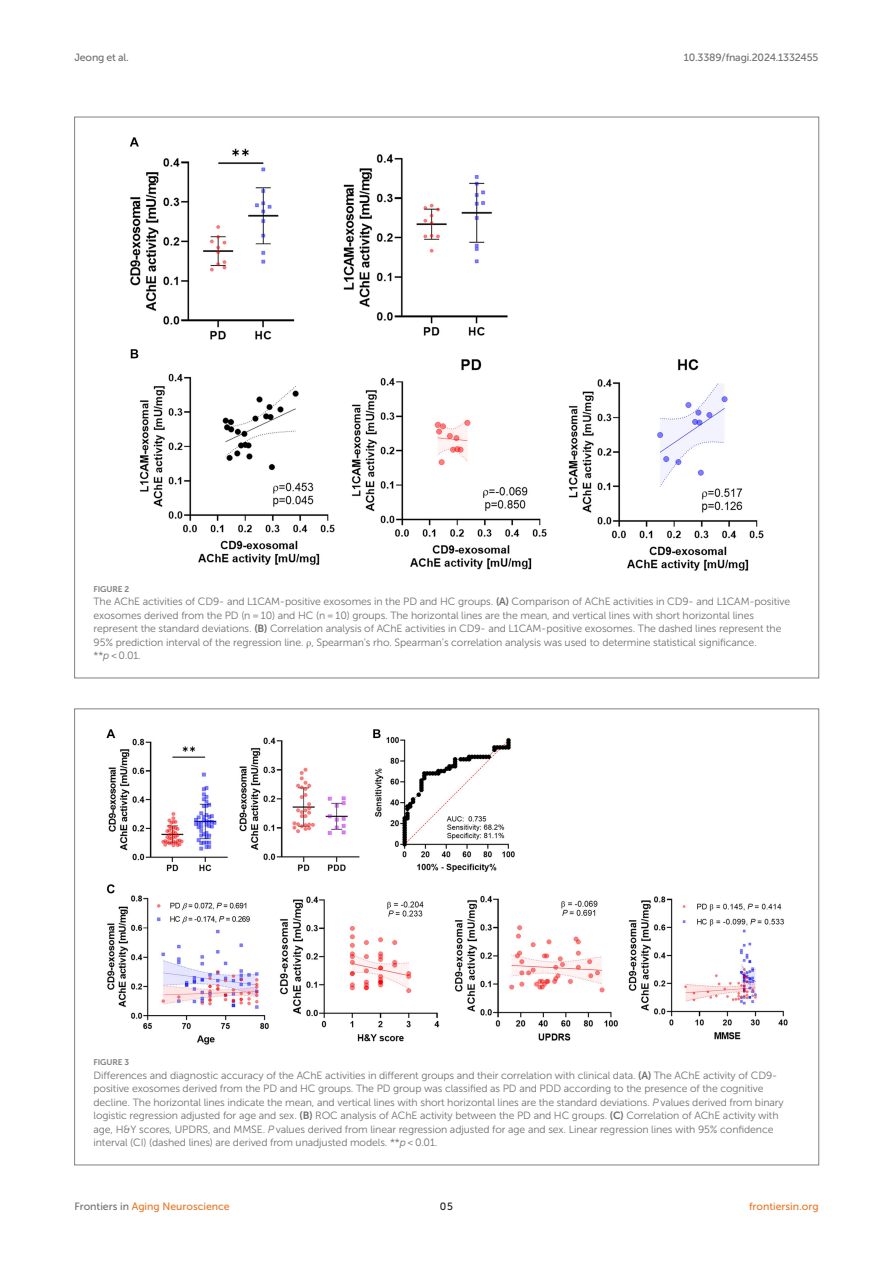
<style>
.page{position:relative;width:893px;height:1263px;background:#fff}
.page>*{position:absolute;margin:0;border:0;box-sizing:border-box;transform-origin:0 0}
.FIG_LEG{font:10.5px/13.5px "Museo Sans 300";letter-spacing:-.01em;color:#706f70}
.t1{font:10.5px "Museo Sans 500";color:#e87626}
.t2{font:10.5px "Museo Sans 500";letter-spacing:-.015em;color:#706f70}
.t3{font:10.5px "Museo Sans 500";color:#1b1c1b}
.FIG_HD{font:8.25px "Museo Sans 700";letter-spacing:-.01em;color:#7e7f7f}
.s1{font-family:"Museo Sans 700"}
.s2{font-family:"STIX General"}
.s3{font-style:italic}
.s4{color:#706f70}
</style>
<div class="page">
<img style="left:129px;top:137px;width:635px;height:434px">
<img style="left:106px;top:729px;width:682px;height:316px">
<p class="t2" style="left:74px;top:51px;width:56px">Jeong et al.</p>
<p class="t2" style="left:684px;top:51px;width:136px">10.3389/fnagi.2024.1332455</p>
<p class="FIG_HD" style="left:94px;top:584px;width:37px">FIGURE 2</p>
<p class="FIG_LEG" style="left:94px;top:595px;width:698px">The AChE activities of CD9- and L1CAM-positive exosomes in the PD and HC groups. <span class="s1">(A)</span> Comparison of AChE activities in CD9- and L1CAM-positive exosomes derived from the PD (n = 10) and HC (n = 10) groups. The horizontal lines are the mean, and vertical lines with short horizontal lines represent the standard deviations. <span class="s1">(B)</span> Correlation analysis of AChE activities in CD9- and L1CAM-positive exosomes. The dashed lines represent the 95% prediction interval of the regression line. <span class="s2">ρ</span>, Spearman’s rho. Spearman’s correlation analysis was used to determine statistical significance.<br>**<span class="s3">p</span> &lt; 0.01.</p>
<p class="FIG_HD" style="left:94px;top:1057px;width:37px">FIGURE 3</p>
<p class="FIG_LEG" style="left:94px;top:1068px;width:692px">Differences and diagnostic accuracy of the AChE activities in different groups and their correlation with clinical data. <span class="s1">(A)</span> The AChE activity of CD9- positive exosomes derived from the PD and HC groups. The PD group was classified as PD and PDD according to the presence of the cognitive decline. The horizontal lines indicate the mean, and vertical lines with short horizontal lines are the standard deviations. <span class="s3">P</span> values derived from binary logistic regression adjusted for age and sex. <span class="s1">(B)</span> ROC analysis of AChE activity between the PD and HC groups. <span class="s1">(C)</span> Correlation of AChE activity with age, H&amp;Y scores, UPDRS, and MMSE. <span class="s3">P</span> values derived from linear regression adjusted for age and sex. Linear regression lines with 95% confidence interval (CI) (dashed lines) are derived from unadjusted models. **<span class="s3">p</span> &lt; 0.01.</p>
<p class="t1" style="left:74px;top:1200px;width:157px"><span class="s4">Frontiers in</span> Aging Neuroscience</p>
<p class="t3" style="left:440px;top:1200px;width:14px">05</p>
<p class="t1" style="left:749px;top:1200px;width:71px">frontiersin.org</p>
</div>
